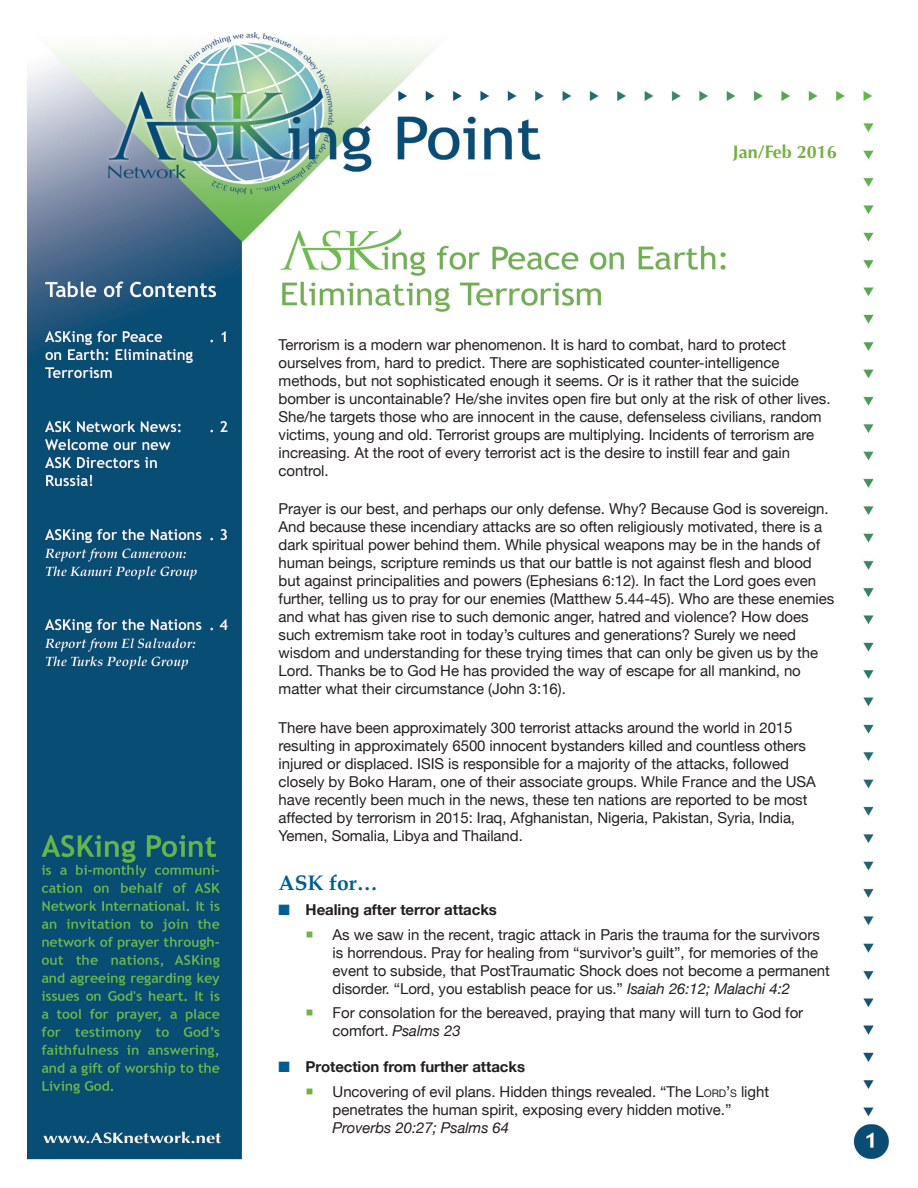
<style>
.page{position:relative;width:918px;height:1188px;background:#fff}
.page>*{position:absolute;margin:0;border:0;box-sizing:border-box;transform-origin:0 0}
.t1{font:700 21px "Palatino";letter-spacing:-.005em;color:#005d91}
.t2{font:700 18px "Optima";color:#75b042}
.t3{font:15px/18px "Helvetica Neue";letter-spacing:-.005em;color:#231f20}
.t4{font:700 15px "Helvetica Neue";letter-spacing:-.005em;color:#231f20}
.s1{color:#005d91}
.s2{color:#75b042}
.s3{font-style:italic}
.s4{font-style:inherit}
.s5{font-size:10.5px}
</style>
<div class="page">
<img style="left:27px;top:32px;width:862px;height:1128px">
<p class="t2" style="left:733px;top:141px;width:106px">Jan/Feb 2016</p>
<p class="t3" style="left:279px;top:336px;width:553px">Terrorism is a modern war phenomenon. It is hard to combat, hard to protect ourselves from, hard to predict. There are sophisticated counter-intelligence methods, but not sophisticated enough it seems. Or is it rather that the suicide bomber is uncontainable? He/she invites open fire but only at the risk of other lives.<br>She/he targets those who are innocent in the cause, defenseless civilians, random victims, young and old. Terrorist groups are multiplying. Incidents of terrorism are increasing. At the root of every terrorist act is the desire to instill fear and gain control.</p>
<p class="t3" style="left:279px;top:500px;width:557px">Prayer is our best, and perhaps our only defense. Why? Because God is sovereign.<br>And because these incendiary attacks are so often religiously motivated, there is a dark spiritual power behind them. While physical weapons may be in the hands of human beings, scripture reminds us that our battle is not against flesh and blood but against principalities and powers (Ephesians 6:12). In fact the Lord goes even further, telling us to pray for our enemies (Matthew 5.44-45). Who are these enemies and what has given rise to such demonic anger, hatred and violence? How does such extremism take root in today’s cultures and generations? Surely we need wisdom and understanding for these trying times that can only be given us by the Lord. Thanks be to God He has provided the way of escape for all mankind, no matter what their circumstance (John 3:16).</p>
<p class="t3" style="left:279px;top:718px;width:539px">There have been approximately 300 terrorist attacks around the world in 2015 resulting in approximately 6500 innocent bystanders killed and countless others injured or displaced. ISIS is responsible for a majority of the attacks, followed closely by Boko Haram, one of their associate groups. While France and the USA have recently been much in the news, these ten nations are reported to be most affected by terrorism in 2015: Iraq, Afghanistan, Nigeria, Pakistan, Syria, India, Yemen, Somalia, Libya and Thailand.</p>
<p class="t1" style="left:279px;top:870px;width:101px">ASK for…</p>
<p class="t4" style="left:279px;top:900px;width:220px"><span class="s1">■</span> Healing after terror attacks</p>
<p class="t3" style="left:333px;top:925px;width:499px;text-indent:-27px"><span class="s2">○</span> As we saw in the recent, tragic attack in Paris the trauma for the survivors is horrendous. Pray for healing from “survivor’s guilt”, for memories of the event to subside, that PostTraumatic Shock does not become a permanent disorder. “Lord, you establish peace for us.” <span class="s3">Isaiah 26:12; Malachi 4:2</span></p>
<p class="t3" style="left:333px;top:1004px;width:472px;text-indent:-27px"><span class="s2">○</span> For consolation for the bereaved, praying that many will turn to God for comfort. <span class="s3">Psalms 23</span></p>
<p class="t4" style="left:279px;top:1058px;width:248px"><span class="s1">■</span> Protection from further attacks</p>
<p class="t3" style="left:333px;top:1083px;width:438px;text-indent:-27px"><span class="s2">○</span> Uncovering of evil plans. Hidden things revealed. “The <span class="s4">L</span><span class="s5">ORD</span><span class="s4">’</span><span class="s5">S</span> light penetrates the human spirit, exposing every hidden motive.”<br><span class="s3">Proverbs 20:27; Psalms 64</span></p>
</div>
